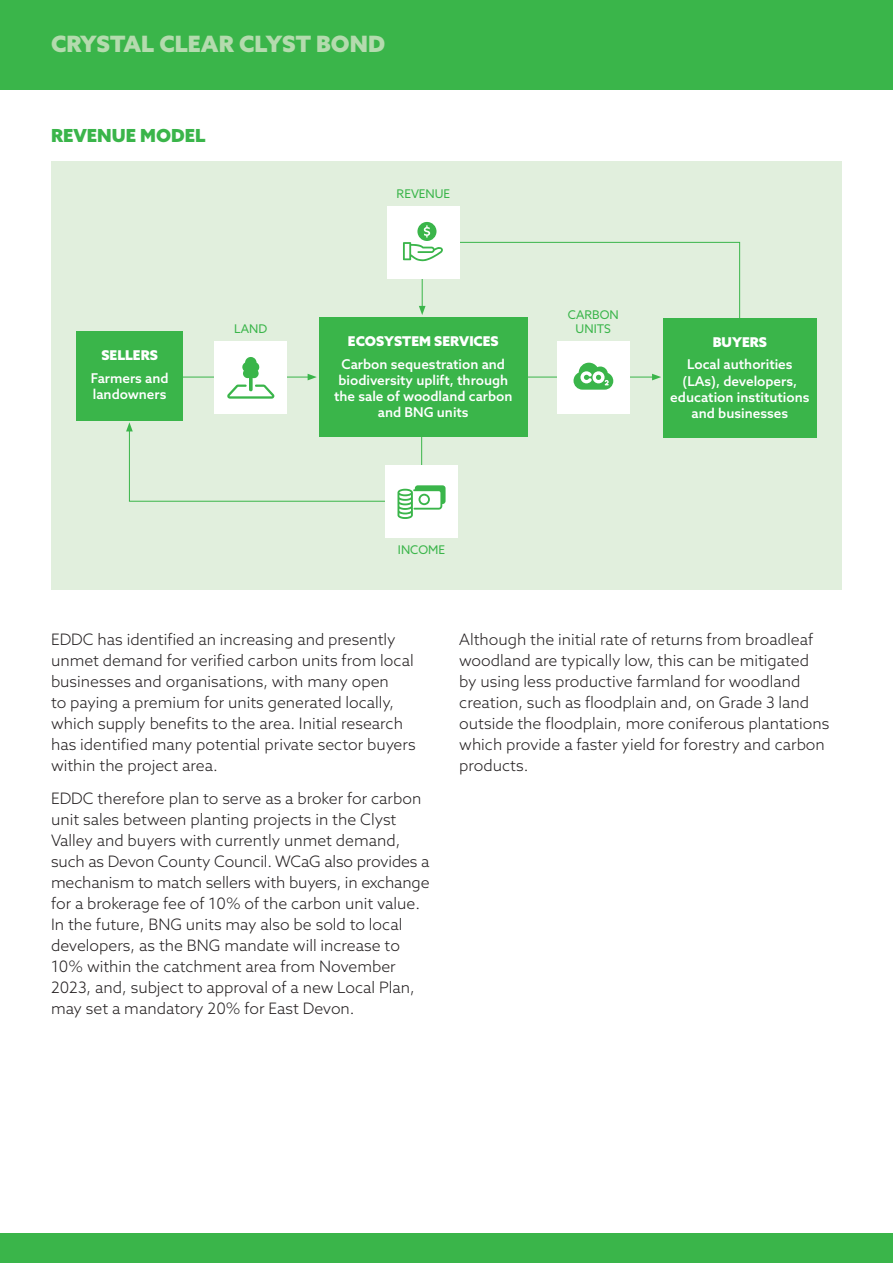
<style>
.page{position:relative;width:893px;height:1263px;background:#fff}
.page>*{position:absolute;margin:0;border:0;box-sizing:border-box;transform-origin:0 0}
.t1{font:900 22.5px "Azo Sans";color:#b4dbae}
.t2{font:900 18px "Azo Sans";color:#3ab54a}
.t3{font:300 15.75px/21px "Azo Sans";color:#231f20}
.t4{font:500 13.5px/16.2px "Azo Sans";color:#fff;text-align:center}
.t5{font:900 13.5px "Azo Sans";color:#fff}
.t6{font:12px/14.4px "Azo Sans";color:#3ab54a;text-align:center}
</style>
<div class="page">
<div style="left:0;top:0;width:893px;height:89px;background:#3ab54a"></div>
<div style="left:0;top:1233px;width:893px;height:30px;background:#3ab54a"></div>
<div style="left:51px;top:162px;width:791px;height:428px;background:#e1efdd"></div>
<div style="left:387px;top:206px;width:72px;height:73px;background:#fff"></div>
<svg style="left:403px;top:222px;width:337px;height:99px"></svg>
<div style="left:319px;top:317px;width:208px;height:119px;background:#3ab54a"></div>
<div style="left:77px;top:331px;width:106px;height:90px;background:#3ab54a"></div>
<div style="left:663px;top:318px;width:153px;height:119px;background:#3ab54a"></div>
<hr style="left:176px;top:377px;width:134px;height:1px;background:#3ab54a">
<svg style="left:308px;top:374px;width:9px;height:6px"></svg>
<hr style="left:520px;top:377px;width:134px;height:1px;background:#3ab54a">
<svg style="left:652px;top:374px;width:9px;height:6px"></svg>
<div style="left:215px;top:342px;width:72px;height:72px;background:#fff"></div>
<svg style="left:227px;top:357px;width:47px;height:42px"></svg>
<div style="left:557px;top:342px;width:73px;height:72px;background:#fff"></div>
<svg style="left:573px;top:363px;width:40px;height:27px"></svg>
<div style="left:386px;top:465px;width:72px;height:72px;background:#fff"></div>
<svg style="left:126px;top:422px;width:320px;height:97px"></svg>
<h1 class="t1" style="left:51px;top:29px;width:336px">CRYSTAL CLEAR CLYST BOND</h1>
<p class="t2" style="left:51px;top:123px;width:156px">REVENUE MODEL</p>
<p class="t5" style="left:101px;top:346px;width:58px">SELLERS</p>
<p class="t4" style="left:91px;top:370px;width:79px;text-align:left">Farmers and landowners</p>
<p class="t6" style="left:234px;top:321px;width:35px">LAND</p>
<p class="t6" style="left:397px;top:186px;width:55px">REVENUE</p>
<p class="t5" style="left:348px;top:332px;width:152px">ECOSYSTEM SERVICES</p>
<p class="t4" style="left:334px;top:355px;width:180px">Carbon sequestration and biodiversity uplift, through the sale of woodland carbon and BNG units</p>
<p class="t6" style="left:398px;top:543px;width:49px">INCOME</p>
<p class="t6" style="left:568px;top:307px;width:52px">CARBON<br>UNITS</p>
<p class="t5" style="left:713px;top:333px;width:56px">BUYERS</p>
<p class="t4" style="left:670px;top:356px;width:141px">Local authorities (LAs), developers, education institutions and businesses</p>
<p class="t3" style="left:51px;top:628px;width:366px">EDDC has identified an increasing and presently unmet demand for verified carbon units from local businesses and organisations, with many open<br>to paying a premium for units generated locally, which supply benefits to the area. Initial research has identified many potential private sector buyers within the project area.</p>
<p class="t3" style="left:51px;top:788px;width:380px">EDDC therefore plan to serve as a broker for carbon unit sales between planting projects in the Clyst Valley and buyers with currently unmet demand, such as Devon County Council. WCaG also provides a mechanism to match sellers with buyers, in exchange for a brokerage fee of 10% of the carbon unit value.<br>In the future, BNG units may also be sold to local developers, as the BNG mandate will increase to 10% within the catchment area from November 2023, and, subject to approval of a new Local Plan, may set a mandatory 20% for East Devon.</p>
<p class="t3" style="left:459px;top:628px;width:372px">Although the initial rate of returns from broadleaf woodland are typically low, this can be mitigated by using less productive farmland for woodland creation, such as floodplain and, on Grade 3 land outside the floodplain, more coniferous plantations which provide a faster yield for forestry and carbon products.</p>
</div>
